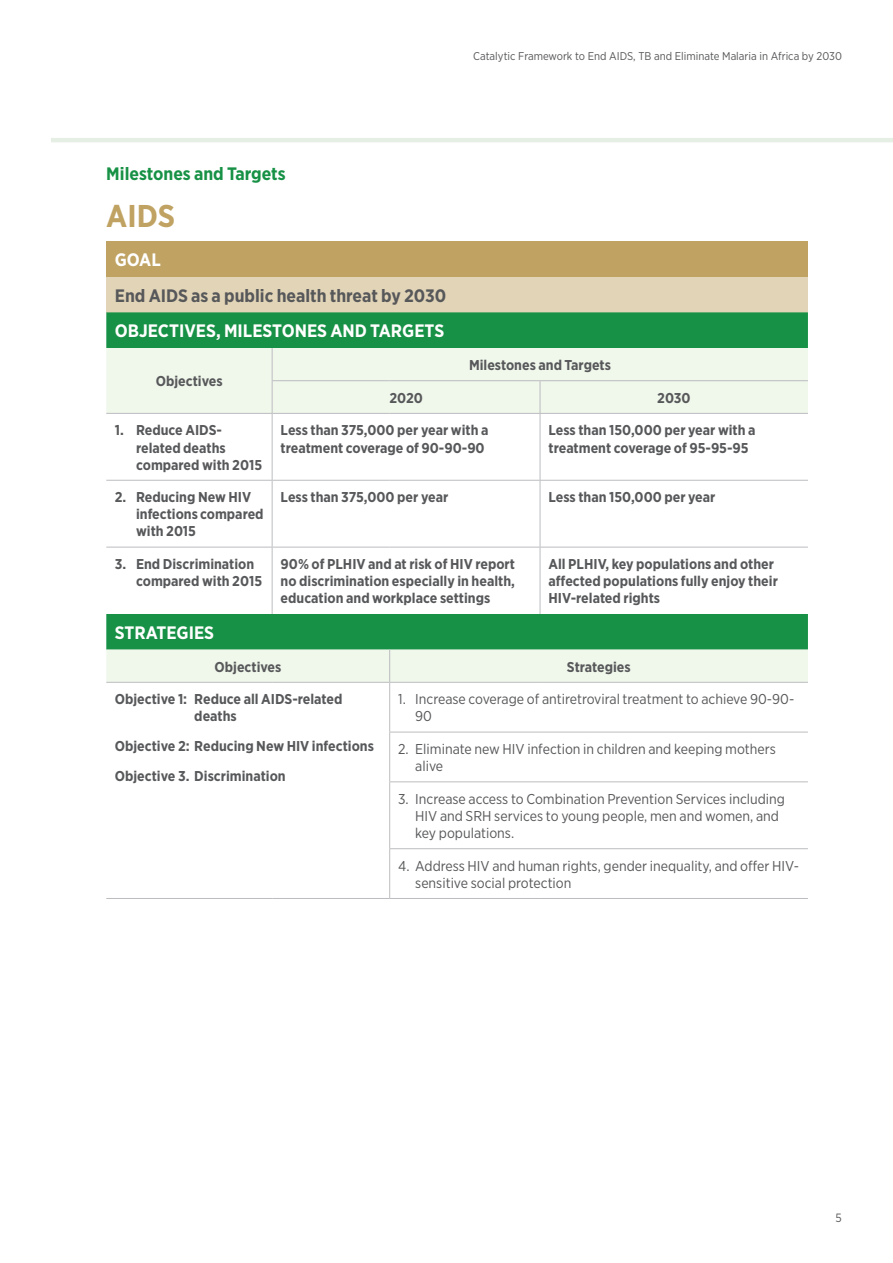
<style>
.page{position:relative;width:893px;height:1263px;background:#fff}
.page>*{position:absolute;margin:0;border:0;box-sizing:border-box;transform-origin:0 0}
.t1{font:700 31.5px "Gotham Narrow";color:#c0a363}
.t2{font:700 18px "Gotham Narrow";color:#fff}
.t3{font:700 18px "Gotham Narrow";color:#57585a}
.t4{font:700 18px "Gotham Narrow";color:#179145}
.t5{font:700 14.25px/17.1px "Gotham Narrow";color:#57585a}
.t6{font:14.25px/17.1px "Gotham Narrow";color:#57585a}
.t7{font:12px "Gotham Narrow";color:#57585a}
.t8{font:11.25px "Gotham Narrow";color:#57585a}
</style>
<div class="page">
<div style="left:106px;top:241px;width:702px;height:36px;background:#c0a363"></div>
<div style="left:106px;top:277px;width:702px;height:35px;background:#e2d4b7"></div>
<div style="left:106px;top:312px;width:702px;height:36px;background:#179145"></div>
<svg style="left:106px;top:348px;width:702px;height:334px"></svg>
<hr style="left:106px;top:898px;width:166px;height:1px;background:#bcbdc0">
<hr style="left:272px;top:898px;width:118px;height:1px;background:#bcbdc0">
<hr style="left:390px;top:898px;width:150px;height:1px;background:#bcbdc0">
<hr style="left:540px;top:898px;width:268px;height:1px;background:#bcbdc0">
<hr style="left:106px;top:480px;width:166px;height:1px;background:#bcbdc0">
<hr style="left:272px;top:480px;width:118px;height:1px;background:#bcbdc0">
<hr style="left:390px;top:480px;width:150px;height:1px;background:#bcbdc0">
<hr style="left:540px;top:480px;width:268px;height:1px;background:#bcbdc0">
<hr style="left:106px;top:547px;width:166px;height:1px;background:#bcbdc0">
<hr style="left:272px;top:547px;width:118px;height:1px;background:#bcbdc0">
<hr style="left:390px;top:547px;width:150px;height:1px;background:#bcbdc0">
<hr style="left:540px;top:547px;width:268px;height:1px;background:#bcbdc0">
<hr style="left:272px;top:348px;width:1px;height:32px;background:#bcbdc0">
<hr style="left:272px;top:381px;width:1px;height:32px;background:#bcbdc0">
<hr style="left:540px;top:381px;width:1px;height:32px;background:#bcbdc0">
<hr style="left:272px;top:414px;width:1px;height:66px;background:#bcbdc0">
<hr style="left:540px;top:414px;width:1px;height:66px;background:#bcbdc0">
<hr style="left:272px;top:481px;width:1px;height:66px;background:#bcbdc0">
<hr style="left:540px;top:481px;width:1px;height:66px;background:#bcbdc0">
<hr style="left:272px;top:547px;width:1px;height:67px;background:#bcbdc0">
<hr style="left:540px;top:547px;width:1px;height:67px;background:#bcbdc0">
<hr style="left:272px;top:380px;width:118px;height:1px;background:#bcbdc0">
<hr style="left:390px;top:380px;width:150px;height:1px;background:#bcbdc0">
<hr style="left:540px;top:380px;width:268px;height:1px;background:#bcbdc0">
<hr style="left:106px;top:413px;width:166px;height:1px;background:#bcbdc0">
<hr style="left:272px;top:413px;width:118px;height:1px;background:#bcbdc0">
<hr style="left:390px;top:413px;width:150px;height:1px;background:#bcbdc0">
<hr style="left:540px;top:413px;width:268px;height:1px;background:#bcbdc0">
<hr style="left:389px;top:650px;width:1px;height:32px;background:#bcbdc0">
<hr style="left:106px;top:682px;width:166px;height:1px;background:#bcbdc0">
<hr style="left:272px;top:682px;width:118px;height:1px;background:#bcbdc0">
<hr style="left:390px;top:682px;width:150px;height:1px;background:#bcbdc0">
<hr style="left:389px;top:683px;width:1px;height:49px;background:#bcbdc0">
<hr style="left:540px;top:682px;width:268px;height:1px;background:#bcbdc0">
<hr style="left:389px;top:732px;width:151px;height:1px;background:#bcbdc0">
<hr style="left:389px;top:732px;width:1px;height:49px;background:#bcbdc0">
<hr style="left:540px;top:732px;width:268px;height:1px;background:#bcbdc0">
<hr style="left:389px;top:781px;width:151px;height:1px;background:#bcbdc0">
<hr style="left:389px;top:782px;width:1px;height:66px;background:#bcbdc0">
<hr style="left:540px;top:781px;width:268px;height:1px;background:#bcbdc0">
<hr style="left:389px;top:848px;width:151px;height:1px;background:#bcbdc0">
<hr style="left:389px;top:849px;width:1px;height:49px;background:#bcbdc0">
<hr style="left:540px;top:848px;width:268px;height:1px;background:#bcbdc0">
<hr style="left:51px;top:138px;width:842px;height:4px;background:#e6efe4">
<p class="t8" style="left:473px;top:49px;width:370px">Catalytic Framework to End AIDS, TB and Eliminate Malaria in Africa by 2030</p>
<p class="t4" style="left:106px;top:162px;width:181px">Milestones and Targets</p>
<h1 class="t1" style="left:106px;top:195px;width:70px">AIDS</h1>
<p class="t2" style="left:115px;top:248px;width:48px">GOAL</p>
<p class="t3" style="left:115px;top:284px;width:333px">End AIDS as a public health threat by 2030</p>
<p class="t2" style="left:115px;top:319px;width:331px">OBJECTIVES, MILESTONES AND TARGETS</p>
<p class="t5" style="left:156px;top:373px;width:68px">Objectives</p>
<p class="t5" style="left:469px;top:356px;width:144px">Milestones and Targets</p>
<p class="t5" style="left:389px;top:389px;width:35px">2020</p>
<p class="t5" style="left:657px;top:389px;width:35px">2030</p>
<p class="t5" style="left:136px;top:422px;width:128px;text-indent:-21px">1. Reduce AIDS&shy;related deaths compared with 2015</p>
<p class="t5" style="left:281px;top:422px;width:209px">Less than 375,000 per year with a treatment coverage of 90-90-90</p>
<p class="t5" style="left:549px;top:422px;width:208px">Less than 150,000 per year with a treatment coverage of 95-95-95</p>
<p class="t5" style="left:136px;top:489px;width:129px;text-indent:-21px">2. Reducing New HIV infections compared with 2015</p>
<p class="t5" style="left:281px;top:489px;width:169px">Less than 375,000 per year</p>
<p class="t5" style="left:549px;top:489px;width:168px">Less than 150,000 per year</p>
<p class="t5" style="left:136px;top:555px;width:128px;text-indent:-21px">3. End Discrimination compared with 2015</p>
<p class="t5" style="left:281px;top:555px;width:236px;text-align:justify">90% of PLHIV and at risk of HIV report no discrimination especially in health, education and workplace settings</p>
<p class="t5" style="left:549px;top:555px;width:231px">All PLHIV, key populations and other affected populations fully enjoy their<br>HIV-related rights</p>
<p class="t2" style="left:115px;top:621px;width:101px">STRATEGIES</p>
<p class="t5" style="left:215px;top:658px;width:68px">Objectives</p>
<p class="t5" style="left:567px;top:658px;width:65px">Strategies</p>
<p class="t5" style="left:194px;top:691px;width:150px;text-indent:-80px">Objective 1: Reduce all AIDS-related deaths</p>
<p class="t5" style="left:115px;top:731px;width:261px;line-height:29.8px">Objective 2: Reducing New HIV infections<br>Objective 3. Discrimination</p>
<p class="t6" style="left:415px;top:690px;width:381px;text-indent:-17px">1. Increase coverage of antiretroviral treatment to achieve 90-90-<br>90</p>
<p class="t6" style="left:415px;top:740px;width:362px;text-indent:-17px">2. Eliminate new HIV infection in children and keeping mothers alive</p>
<p class="t6" style="left:415px;top:790px;width:371px;text-indent:-17px">3. Increase access to Combination Prevention Services including<br>HIV and SRH services to young people, men and women, and key populations.</p>
<p class="t6" style="left:415px;top:857px;width:385px;text-indent:-17px">4. Address HIV and human rights, gender inequality, and offer HIV&shy;sensitive social protection</p>
<p class="t7" style="left:836px;top:1210px;width:8px">5</p>
</div>
